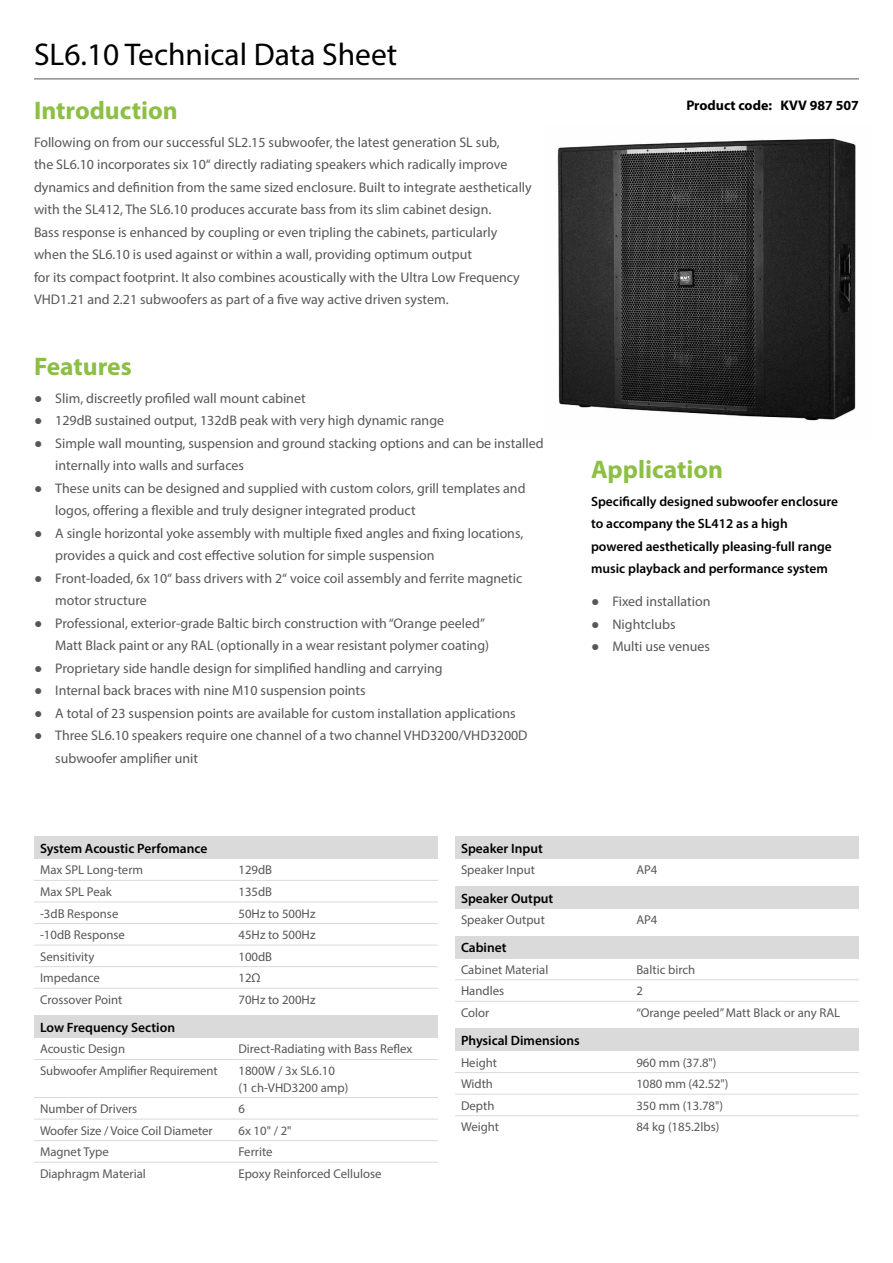
<style>
.page{position:relative;width:893px;height:1263px;background:#fff}
.page>*{position:absolute;margin:0;border:0;box-sizing:border-box;transform-origin:0 0}
.t1{font:31.5px "Myriad Pro";color:#000}
.t2{font:700 25.5px "Myriad Pro";color:#8cbf44}
.t3{font:13.95px/22.5px "Myriad Pro";color:#575756}
.t4{font:700 13.95px "Myriad Pro";color:#000}
.t5{font:600 13.5px/22.5px "Myriad Pro";color:#000}
.t6{font:12.75px/16.5px "Myriad Pro";color:#575756}
.s1{font-family:"Arial"}
</style>
<div class="page">
<hr style="left:34px;top:79px;width:825px;height:1px;background:#575756">
<div style="left:34px;top:837px;width:404px;height:22px;background:#dadada"></div>
<hr style="left:34px;top:880px;width:198px;height:1px;background:#dadada">
<hr style="left:232px;top:880px;width:206px;height:1px;background:#dadada">
<hr style="left:34px;top:902px;width:198px;height:1px;background:#dadada">
<hr style="left:232px;top:902px;width:206px;height:1px;background:#dadada">
<hr style="left:34px;top:923px;width:198px;height:1px;background:#dadada">
<hr style="left:232px;top:923px;width:206px;height:1px;background:#dadada">
<hr style="left:34px;top:945px;width:198px;height:1px;background:#dadada">
<hr style="left:232px;top:945px;width:206px;height:1px;background:#dadada">
<hr style="left:34px;top:966px;width:198px;height:1px;background:#dadada">
<hr style="left:232px;top:966px;width:206px;height:1px;background:#dadada">
<hr style="left:34px;top:988px;width:198px;height:1px;background:#dadada">
<hr style="left:232px;top:988px;width:206px;height:1px;background:#dadada">
<div style="left:34px;top:1016px;width:404px;height:22px;background:#dadada"></div>
<hr style="left:34px;top:1059px;width:198px;height:1px;background:#dadada">
<hr style="left:232px;top:1059px;width:206px;height:1px;background:#dadada">
<hr style="left:34px;top:1097px;width:198px;height:1px;background:#dadada">
<hr style="left:232px;top:1097px;width:206px;height:1px;background:#dadada">
<hr style="left:34px;top:1119px;width:198px;height:1px;background:#dadada">
<hr style="left:232px;top:1119px;width:206px;height:1px;background:#dadada">
<hr style="left:34px;top:1140px;width:198px;height:1px;background:#dadada">
<hr style="left:232px;top:1140px;width:206px;height:1px;background:#dadada">
<hr style="left:34px;top:1162px;width:198px;height:1px;background:#dadada">
<hr style="left:232px;top:1162px;width:206px;height:1px;background:#dadada">
<div style="left:455px;top:837px;width:404px;height:22px;background:#dadada"></div>
<div style="left:455px;top:886px;width:404px;height:22px;background:#dadada"></div>
<div style="left:455px;top:936px;width:404px;height:22px;background:#dadada"></div>
<hr style="left:455px;top:979px;width:175px;height:1px;background:#dadada">
<hr style="left:630px;top:979px;width:229px;height:1px;background:#dadada">
<hr style="left:455px;top:1001px;width:175px;height:1px;background:#dadada">
<hr style="left:630px;top:1001px;width:229px;height:1px;background:#dadada">
<div style="left:455px;top:1029px;width:404px;height:22px;background:#dadada"></div>
<hr style="left:455px;top:1072px;width:175px;height:1px;background:#dadada">
<hr style="left:630px;top:1072px;width:229px;height:1px;background:#dadada">
<hr style="left:455px;top:1094px;width:175px;height:1px;background:#dadada">
<hr style="left:630px;top:1094px;width:229px;height:1px;background:#dadada">
<hr style="left:455px;top:1115px;width:175px;height:1px;background:#dadada">
<hr style="left:630px;top:1115px;width:229px;height:1px;background:#dadada">
<img style="left:557px;top:138px;width:299px;height:283px">
<h1 class="t1" style="left:34px;top:35px;width:365px">SL6.10 Technical Data Sheet</h1>
<h2 class="t2" style="left:34px;top:94px;width:145px">Introduction</h2>
<p class="t3" style="left:34px;top:130px;width:499px">Following on from our successful SL2.15 subwoofer, the latest generation SL sub,<br>the SL6.10 incorporates six 10“ directly radiating speakers which radically improve dynamics and definition from the same sized enclosure. Built to integrate aesthetically with the SL412, The SL6.10 produces accurate bass from its slim cabinet design.<br>Bass response is enhanced by coupling or even tripling the cabinets, particularly when the SL6.10 is used against or within a wall, providing optimum output<br>for its compact footprint. It also combines acoustically with the Ultra Low Frequency VHD1.21 and 2.21 subwoofers as part of a five way active driven system.</p>
<h2 class="t2" style="left:34px;top:350px;width:99px">Features</h2>
<p class="t3" style="left:34px;top:387px;width:273px"><span class="s1">●</span> Slim, discreetly profiled wall mount cabinet</p>
<p class="t3" style="left:34px;top:409px;width:412px"><span class="s1">●</span> 129dB sustained output, 132dB peak with very high dynamic range</p>
<p class="t3" style="left:55px;top:432px;width:490px;text-indent:-21px"><span class="s1">●</span> Simple wall mounting, suspension and ground stacking options and can be installed internally into walls and surfaces</p>
<p class="t3" style="left:55px;top:477px;width:472px;text-indent:-21px"><span class="s1">●</span> These units can be designed and supplied with custom colors, grill templates and logos, offering a flexible and truly designer integrated product</p>
<p class="t3" style="left:55px;top:522px;width:470px;text-indent:-21px"><span class="s1">●</span> A single horizontal yoke assembly with multiple fixed angles and fixing locations, provides a quick and cost effective solution for simple suspension</p>
<p class="t3" style="left:55px;top:567px;width:469px;text-indent:-21px"><span class="s1">●</span> Front-loaded, 6x 10“ bass drivers with 2“ voice coil assembly and ferrite magnetic motor structure</p>
<p class="t3" style="left:34px;top:612px;width:457px;text-align:right"><span class="s1">●</span> Professional, exterior-grade Baltic birch construction with “Orange peeled”<br>Matt Black paint or any RAL (optionally in a wear resistant polymer coating)</p>
<p class="t3" style="left:34px;top:657px;width:410px"><span class="s1">●</span> Proprietary side handle design for simplified handling and carrying</p>
<p class="t3" style="left:34px;top:679px;width:333px"><span class="s1">●</span> Internal back braces with nine M10 suspension points</p>
<p class="t3" style="left:34px;top:702px;width:483px"><span class="s1">●</span> A total of 23 suspension points are available for custom installation applications</p>
<p class="t3" style="left:55px;top:724px;width:474px;text-indent:-21px"><span class="s1">●</span> Three SL6.10 speakers require one channel of a two channel VHD3200/VHD3200D subwoofer amplifier unit</p>
<p class="t4" style="left:686px;top:97px;width:174px">Product code: KVV 987 507</p>
<h2 class="t2" style="left:591px;top:453px;width:133px">Application</h2>
<p class="t5" style="left:591px;top:489px;width:249px">Specifically designed subwoofer enclosure to accompany the SL412 as a high powered aesthetically pleasing-full range music playback and performance system</p>
<p class="t3" style="left:591px;top:590px;width:121px"><span class="s1">●</span> Fixed installation</p>
<p class="t3" style="left:591px;top:612px;width:86px"><span class="s1">●</span> Nightclubs</p>
<p class="t3" style="left:591px;top:635px;width:120px"><span class="s1">●</span> Multi use venues</p>
<p class="t5" style="left:40px;top:837px;width:169px">System Acoustic Perfomance</p>
<p class="t6" style="left:40px;top:862px;width:105px">Max SPL Long-term</p>
<p class="t6" style="left:238px;top:862px;width:35px">129dB</p>
<p class="t6" style="left:40px;top:883px;width:73px">Max SPL Peak</p>
<p class="t6" style="left:238px;top:883px;width:35px">135dB</p>
<p class="t6" style="left:40px;top:905px;width:80px">-3dB Response</p>
<p class="t6" style="left:238px;top:905px;width:79px">50Hz to 500Hz</p>
<p class="t6" style="left:40px;top:926px;width:86px">-10dB Response</p>
<p class="t6" style="left:238px;top:926px;width:79px">45Hz to 500Hz</p>
<p class="t6" style="left:40px;top:948px;width:56px">Sensitivity</p>
<p class="t6" style="left:238px;top:948px;width:35px">100dB</p>
<p class="t6" style="left:40px;top:969px;width:61px">Impedance</p>
<p class="t6" style="left:238px;top:969px;width:24px">12Ω</p>
<p class="t6" style="left:40px;top:991px;width:84px">Crossover Point</p>
<p class="t6" style="left:238px;top:991px;width:79px">70Hz to 200Hz</p>
<p class="t5" style="left:40px;top:1016px;width:137px">Low Frequency Section</p>
<p class="t6" style="left:40px;top:1041px;width:87px">Acoustic Design</p>
<p class="t6" style="left:238px;top:1041px;width:175px">Direct-Radiating with Bass Reflex</p>
<p class="t6" style="left:40px;top:1062px;width:179px">Subwoofer Amplifier Requirement</p>
<p class="t6" style="left:238px;top:1062px;width:111px">1800W / 3x SL6.10<br>(1 ch-VHD3200 amp)</p>
<p class="t6" style="left:40px;top:1100px;width:99px">Number of Drivers</p>
<p class="t6" style="left:238px;top:1100px;width:8px">6</p>
<p class="t6" style="left:40px;top:1122px;width:174px">Woofer Size / Voice Coil Diameter</p>
<p class="t6" style="left:238px;top:1122px;width:55px">6x 10" / 2"</p>
<p class="t6" style="left:40px;top:1143px;width:70px">Magnet Type</p>
<p class="t6" style="left:238px;top:1143px;width:36px">Ferrite</p>
<p class="t6" style="left:40px;top:1165px;width:107px">Diaphragm Material</p>
<p class="t6" style="left:238px;top:1165px;width:145px">Epoxy Reinforced Cellulose</p>
<p class="t5" style="left:461px;top:837px;width:83px">Speaker Input</p>
<p class="t6" style="left:461px;top:862px;width:76px">Speaker Input</p>
<p class="t6" style="left:636px;top:862px;width:23px">AP4</p>
<p class="t5" style="left:461px;top:886px;width:94px">Speaker Output</p>
<p class="t6" style="left:461px;top:911px;width:85px">Speaker Output</p>
<p class="t6" style="left:636px;top:911px;width:23px">AP4</p>
<p class="t5" style="left:461px;top:936px;width:47px">Cabinet</p>
<p class="t6" style="left:461px;top:961px;width:89px">Cabinet Material</p>
<p class="t6" style="left:636px;top:961px;width:60px">Baltic birch</p>
<p class="t6" style="left:461px;top:982px;width:45px">Handles</p>
<p class="t6" style="left:636px;top:982px;width:8px">2</p>
<p class="t6" style="left:461px;top:1004px;width:30px">Color</p>
<p class="t6" style="left:636px;top:1004px;width:205px">“Orange peeled” Matt Black or any RAL</p>
<p class="t5" style="left:461px;top:1029px;width:120px">Physical Dimensions</p>
<p class="t6" style="left:461px;top:1054px;width:38px">Height</p>
<p class="t6" style="left:636px;top:1054px;width:82px">960 mm (37.8")</p>
<p class="t6" style="left:461px;top:1075px;width:34px">Width</p>
<p class="t6" style="left:636px;top:1075px;width:94px">1080 mm (42.52")</p>
<p class="t6" style="left:461px;top:1097px;width:35px">Depth</p>
<p class="t6" style="left:636px;top:1097px;width:88px">350 mm (13.78")</p>
<p class="t6" style="left:461px;top:1118px;width:40px">Weight</p>
<p class="t6" style="left:636px;top:1118px;width:84px">84 kg (185.2lbs)</p>
</div>
